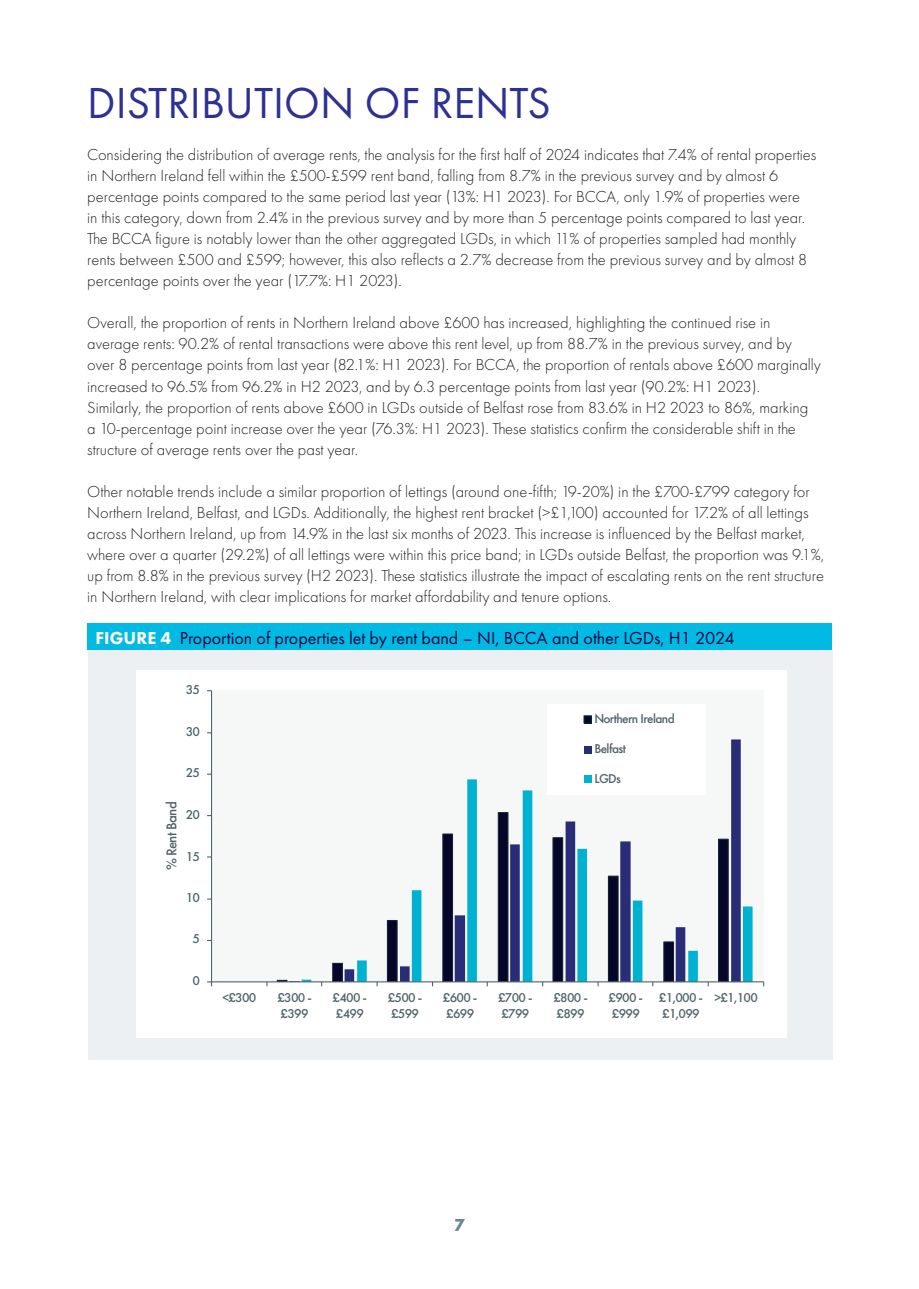
<style>
.page{position:relative;width:919px;height:1289px;background:#fff}
.page>*{position:absolute;margin:0;border:0;box-sizing:border-box;transform-origin:0 0}
.t1{font:45px "Futura PT";color:#2e3092}
.t2{font:18px "Futura PT";color:#000541}
.t3{font:700 18px "Futura PT";color:#6d8895}
.t4{font:300 16.5px/21px "Futura PT";color:#231f20}
.t5{font:500 14.7px "Futura PT";letter-spacing:-.045em;color:#4f6369}
.t6{font:500 13.35px/16.2px "Futura PT";letter-spacing:-.055em;color:#4f6369}
.s1{font-weight:800;color:#fff}
</style>
<div class="page">
<div style="left:88px;top:649px;width:744px;height:410px;background:#ecf0f3"></div>
<div style="left:136px;top:670px;width:650px;height:368px;background:#fff"></div>
<div style="left:211px;top:690px;width:552px;height:291px;background:#f6f7f7"></div>
<svg style="left:302px;top:779px;width:450px;height:202px"></svg>
<hr style="left:211px;top:690px;width:1px;height:291px;background:#4f6369">
<hr style="left:211px;top:981px;width:552px;height:1px;background:#4f6369">
<svg style="left:207px;top:981px;width:5px;height:5px"></svg>
<div style="left:547px;top:704px;width:158px;height:90px;background:#fff"></div>
<div style="left:584px;top:715px;width:7px;height:8px;background:#06052a"></div>
<div style="left:583px;top:715px;width:9px;height:8px;border:1px solid #14213b"></div>
<div style="left:584px;top:746px;width:7px;height:7px;background:#292d78"></div>
<div style="left:584px;top:775px;width:7px;height:8px;background:#00b2d2"></div>
<div style="left:87px;top:623px;width:744px;height:27px;background:#00bae4"></div>
<h1 class="t1" style="left:87px;top:77px;width:465px">DISTRIBUTION OF RENTS</h1>
<p class="t4" style="left:87px;top:144px;width:730px">Considering the distribution of average rents, the analysis for the first half of 2024 indicates that 7.4% of rental properties in Northern Ireland fell within the £500-£599 rent band, falling from 8.7% in the previous survey and by almost 6 percentage points compared to the same period last year (13%: H1 2023). For BCCA, only 1.9% of properties were<br>in this category, down from 2.4% in the previous survey and by more than 5 percentage points compared to last year.<br>The BCCA figure is notably lower than the other aggregated LGDs, in which 11% of properties sampled had monthly rents between £500 and £599; however, this also reflects a 2.7% decrease from the previous survey and by almost 8 percentage points over the year (17.7%: H1 2023).</p>
<p class="t4" style="left:87px;top:312px;width:735px">Overall, the proportion of rents in Northern Ireland above £600 has increased, highlighting the continued rise in average rents: 90.2% of rental transactions were above this rent level, up from 88.7% in the previous survey, and by over 8 percentage points from last year (82.1%: H1 2023). For BCCA, the proportion of rentals above £600 marginally increased to 96.5% from 96.2% in H2 2023, and by 6.3 percentage points from last year (90.2%: H1 2023).<br>Similarly, the proportion of rents above £600 in LGDs outside of Belfast rose from 83.6% in H2 2023 to 86%, marking<br>a 10-percentage point increase over the year (76.3%: H1 2023). These statistics confirm the considerable shift in the structure of average rents over the past year.</p>
<p class="t4" style="left:87px;top:480px;width:738px">Other notable trends include a similar proportion of lettings (around one-fifth; 19-20%) in the £700-£799 category for Northern Ireland, Belfast, and LGDs. Additionally, the highest rent bracket (&gt;£1,100) accounted for 17.2% of all lettings across Northern Ireland, up from 14.9% in the last six months of 2023. This increase is influenced by the Belfast market, where over a quarter (29.2%) of all lettings were within this price band; in LGDs outside Belfast, the proportion was 9.1%, up from 8.8% in the previous survey (H2 2023). These statistics illustrate the impact of escalating rents on the rent structure in Northern Ireland, with clear implications for market affordability and tenure options.</p>
<p class="t2" style="left:96px;top:627px;width:640px"><span class="s1">FIGURE 4</span> Proportion of properties let by rent band – NI, BCCA and other LGDs, H1 2024</p>
<p class="t6" style="left:186px;top:682px;width:16px">35</p>
<p class="t6" style="left:186px;top:723px;width:16px">30</p>
<p class="t6" style="left:186px;top:764px;width:16px">25</p>
<p class="t5" style="left:163px;top:870px;width:70px;rotate:-90deg">% Rent Band</p>
<p class="t6" style="left:186px;top:806px;width:16px">20</p>
<p class="t6" style="left:186px;top:848px;width:16px">15</p>
<p class="t6" style="left:186px;top:889px;width:16px">10</p>
<p class="t6" style="left:192px;top:930px;width:9px">5</p>
<p class="t6" style="left:192px;top:972px;width:9px">0</p>
<p class="t6" style="left:594px;top:710px;width:82px">Northern Ireland</p>
<p class="t6" style="left:594px;top:740px;width:33px">Belfast</p>
<p class="t6" style="left:594px;top:770px;width:28px">LGDs</p>
<p class="t6" style="left:222px;top:989px;width:36px">&lt;£300</p>
<p class="t6" style="left:277px;top:989px;width:36px">£300 - £399</p>
<p class="t6" style="left:332px;top:989px;width:36px">£400 - £499</p>
<p class="t6" style="left:387px;top:989px;width:36px">£500 - £599</p>
<p class="t6" style="left:443px;top:989px;width:36px">£600 - £699</p>
<p class="t6" style="left:498px;top:989px;width:36px">£700 - £799</p>
<p class="t6" style="left:553px;top:989px;width:36px">£800 - £899</p>
<p class="t6" style="left:608px;top:989px;width:36px">£900 - £999</p>
<p class="t6" style="left:659px;top:989px;width:46px">£1,000 - £1,099</p>
<p class="t6" style="left:714px;top:989px;width:45px">&gt;£1,100</p>
<p class="t3" style="left:454px;top:1213px;width:12px">7</p>
</div>
